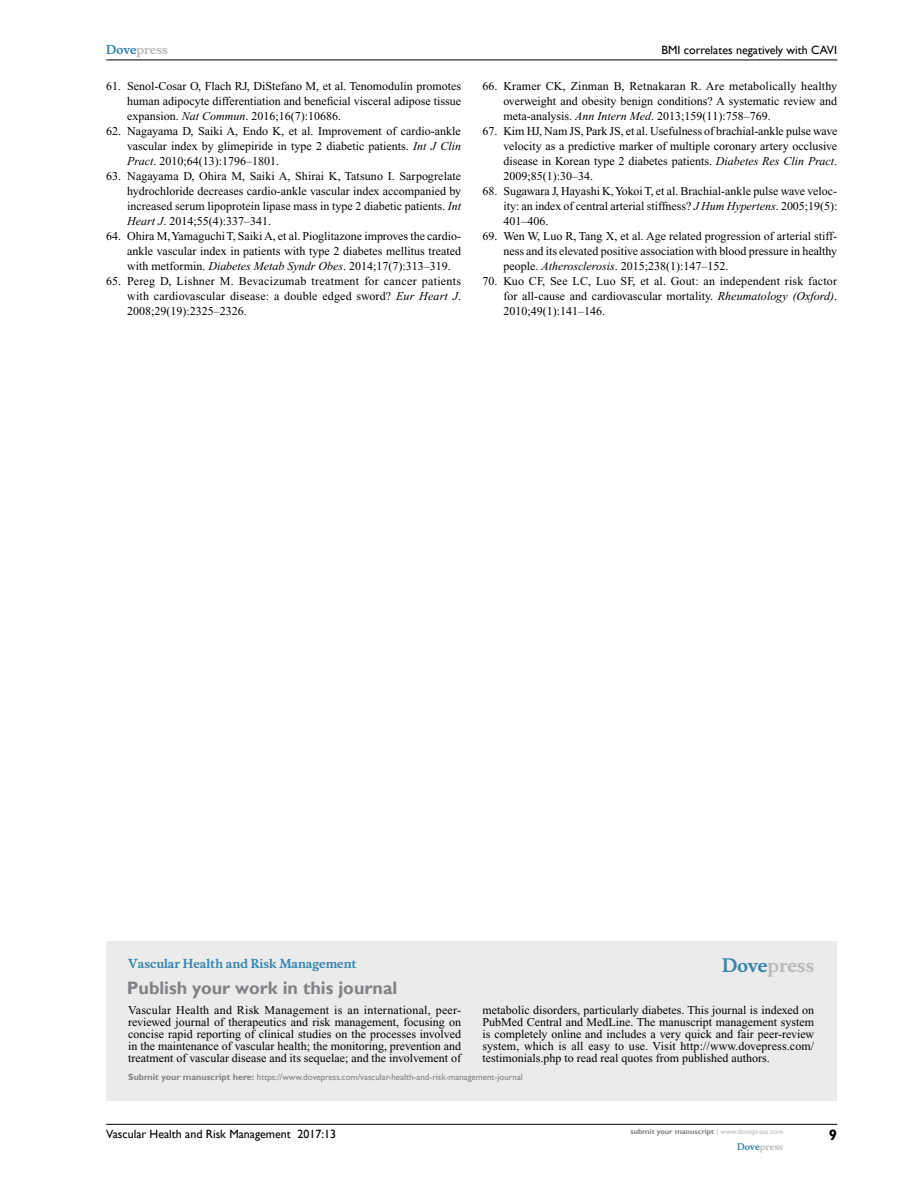
<style>
.page{position:relative;width:918px;height:1188px;background:#fff}
.page>*{position:absolute;margin:0;border:0;box-sizing:border-box;transform-origin:0 0}
.t1{font:700 18px "Gill Sans";color:#808285}
.t2{font:700 18px "Musee";color:#b8babc}
.t3{font:700 15px "Gill Sans";color:#000}
.t4{font:12px/15px "Times New Roman";color:#000;text-align:justify}
.t5{font:12px "Gill Sans";color:#000}
.t6{font:700 12px "Musee";color:#3785ad}
.t7{font:700 12px "Musee";color:#b8babc}
.t8{font:9px "Gill Sans";color:#808285}
.t9{font:700 9px "Musee";color:#b8babc}
.t10{font:700 7.5px "Gill Sans";color:#808285}
.s1{color:#3785ad}
.s2{font-style:italic}
.s3{font-weight:700}
.s4{font-weight:400;color:#b8babc}
</style>
<div class="page">
<div style="left:106px;top:941px;width:731px;height:159px;background:#ebebec"></div>
<hr style="left:106px;top:1124px;width:731px;height:1px;background:#000">
<hr style="left:106px;top:60px;width:731px;height:1px;background:#000">
<p class="t7" style="left:106px;top:43px;width:63px"><span class="s1">Dove</span>press</p>
<p class="t4" style="left:127px;top:79px;width:335px;text-indent:-21px">61. Senol-Cosar O, Flach RJ, DiStefano M, et al. Tenomodulin promotes human adipocyte differentiation and beneficial visceral adipose tissue expansion. <span class="s2">Nat Commun</span>. 2016;16(7):10686.</p>
<p class="t4" style="left:127px;top:124px;width:335px;text-indent:-21px">62. Nagayama D, Saiki A, Endo K, et al. Improvement of cardio-ankle vascular index by glimepiride in type 2 diabetic patients. <span class="s2">Int J Clin Pract</span>. 2010;64(13):1796–1801.</p>
<p class="t4" style="left:127px;top:169px;width:336px;text-indent:-21px">63. Nagayama D, Ohira M, Saiki A, Shirai K, Tatsuno I. Sarpogrelate hydrochloride decreases cardio-ankle vascular index accompanied by increased serum lipoprotein lipase mass in type 2 diabetic patients. <span class="s2">Int Heart J</span>. 2014;55(4):337–341.</p>
<p class="t4" style="left:127px;top:229px;width:335px;text-indent:-21px">64. Ohira M, Yamaguchi T, Saiki A, et al. Pioglitazone improves the cardio&shy;ankle vascular index in patients with type 2 diabetes mellitus treated with metformin. <span class="s2">Diabetes Metab Syndr Obes</span>. 2014;17(7):313–319.</p>
<p class="t4" style="left:127px;top:274px;width:336px;text-indent:-21px">65. Pereg D, Lishner M. Bevacizumab treatment for cancer patients with cardiovascular disease: a double edged sword? <span class="s2">Eur Heart J</span>.<br>2008;29(19):2325–2326.</p>
<p class="t5" style="left:661px;top:43px;width:177px">BMI correlates negatively with CAVI</p>
<p class="t4" style="left:503px;top:79px;width:335px;text-indent:-21px">66. Kramer CK, Zinman B, Retnakaran R. Are metabolically healthy overweight and obesity benign conditions? A systematic review and meta-analysis. <span class="s2">Ann Intern Med</span>. 2013;159(11):758–769.</p>
<p class="t4" style="left:503px;top:124px;width:336px;text-indent:-21px">67. Kim HJ, Nam JS, Park JS, et al. Usefulness of brachial-ankle pulse wave velocity as a predictive marker of multiple coronary artery occlusive disease in Korean type 2 diabetes patients. <span class="s2">Diabetes Res Clin Pract</span>.<br>2009;85(1):30–34.</p>
<p class="t4" style="left:503px;top:184px;width:336px;text-indent:-21px">68. Sugawara J, Hayashi K, Yokoi T, et al. Brachial-ankle pulse wave veloc&shy;ity: an index of central arterial stiffness? <span class="s2">J Hum Hypertens</span>. 2005;19(5):<br>401–406.</p>
<p class="t4" style="left:503px;top:229px;width:335px;text-indent:-21px">69. Wen W, Luo R, Tang X, et al. Age related progression of arterial stiff&shy;ness and its elevated positive association with blood pressure in healthy people. <span class="s2">Atherosclerosis</span>. 2015;238(1):147–152.</p>
<p class="t4" style="left:503px;top:274px;width:335px;text-indent:-21px">70. Kuo CF, See LC, Luo SF, et al. Gout: an independent risk factor for all-cause and cardiovascular mortality. <span class="s2">Rheumatology (Oxford)</span>.<br>2010;49(1):141–146.</p>
<p class="t6" style="left:128px;top:956px;width:230px">Vascular Health and Risk Management</p>
<h1 class="t1" style="left:127px;top:977px;width:272px">Publish your work in this journal</h1>
<h1 class="t2" style="left:722px;top:955px;width:94px"><span class="s1">Dove</span>press</h1>
<p class="t4" style="left:128px;top:1004px;width:334px;line-height:12px">Vascular Health and Risk Management is an international, peer&shy;reviewed journal of therapeutics and risk management, focusing on concise rapid reporting of clinical studies on the processes involved in the maintenance of vascular health; the monitoring, prevention and treatment of vascular disease and its sequelae; and the involvement of</p>
<p class="t4" style="left:482px;top:1004px;width:333px;line-height:12px">metabolic disorders, particularly diabetes. This journal is indexed on PubMed Central and MedLine. The manuscript management system is completely online and includes a very quick and fair peer-review system, which is all easy to use. Visit http://www.dovepress.com/ testimonials.php to read real quotes from published authors.</p>
<p class="t8" style="left:128px;top:1072px;width:396px"><span class="s3">Submit your manuscript here:</span> https://www.dovepress.com/vascular-health-and-risk-management-journal</p>
<p class="t5" style="left:106px;top:1127px;width:231px">Vascular Health and Risk Management 2017:13</p>
<p class="t10" style="left:631px;top:1127px;width:154px">submit your manuscript <span class="s4">| www.dovepress.com</span></p>
<p class="t9" style="left:737px;top:1141px;width:48px"><span class="s1">Dove</span>press</p>
<p class="t3" style="left:829px;top:1126px;width:10px">9</p>
</div>
